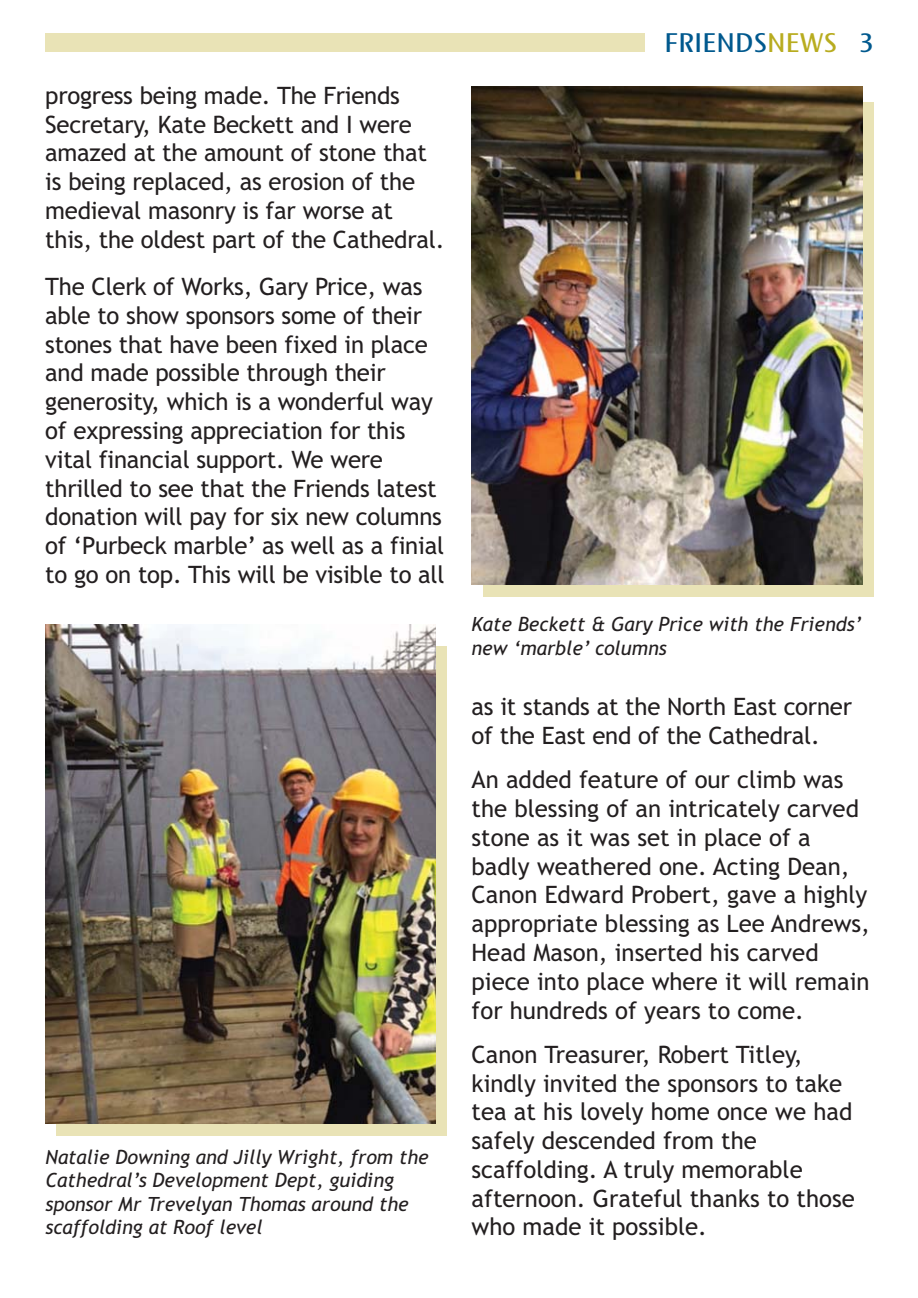
<style>
.page{position:relative;width:918px;height:1298px;background:#fff}
.page>*{position:absolute;margin:0;border:0;box-sizing:border-box;transform-origin:0 0}
.t1{font:26.2px "Mosquito Std";letter-spacing:.01em;color:#00598e}
.t2{font:24px/28.8px "Trebuchet MS";letter-spacing:-.01em;color:#231f20}
.t3{font:italic 19.6px/23.6px "Trebuchet MS";color:#231f20}
.s1{color:#b8ac1f}
</style>
<div class="page">
<div style="left:45px;top:34px;width:600px;height:18px;background:#e9e3b6"></div>
<div style="left:57px;top:646px;width:390px;height:490px;background:#e9e3b6"></div>
<img style="left:45px;top:624px;width:391px;height:499px">
<div style="left:483px;top:102px;width:391px;height:494px;background:#e9e3b6"></div>
<img style="left:472px;top:86px;width:390px;height:498px">
<p class="t2" style="left:45px;top:83px;width:401px">progress being made. The Friends Secretary, Kate Beckett and I were amazed at the amount of stone that is being replaced, as erosion of the medieval masonry is far worse at this, the oldest part of the Cathedral.</p>
<p class="t2" style="left:45px;top:274px;width:401px">The Clerk of Works, Gary Price, was able to show sponsors some of their stones that have been fixed in place and made possible through their generosity, which is a wonderful way of expressing appreciation for this vital financial support. We were thrilled to see that the Friends latest donation will pay for six new columns of ‘Purbeck marble’ as well as a finial to go on top. This will be visible to all</p>
<p class="t3" style="left:45px;top:1147px;width:385px">Natalie Downing and Jilly Wright, from the Cathedral’s Development Dept, guiding sponsor Mr Trevelyan Thomas around the scaffolding at Roof level</p>
<p class="t1" style="left:665px;top:32px;width:211px">FRIENDS<span class="s1">NEWS</span> 3</p>
<p class="t3" style="left:472px;top:614px;width:392px">Kate Beckett &amp; Gary Price with the Friends’ new ‘marble’ columns</p>
<p class="t2" style="left:472px;top:694px;width:382px">as it stands at the North East corner of the East end of the Cathedral.</p>
<p class="t2" style="left:472px;top:767px;width:400px">An added feature of our climb was the blessing of an intricately carved stone as it was set in place of a badly weathered one. Acting Dean, Canon Edward Probert, gave a highly appropriate blessing as Lee Andrews, Head Mason, inserted his carved piece into place where it will remain for hundreds of years to come.</p>
<p class="t2" style="left:472px;top:1042px;width:385px">Canon Treasurer, Robert Titley, kindly invited the sponsors to take tea at his lovely home once we had safely descended from the scaffolding. A truly memorable afternoon. Grateful thanks to those who made it possible.</p>
</div>
